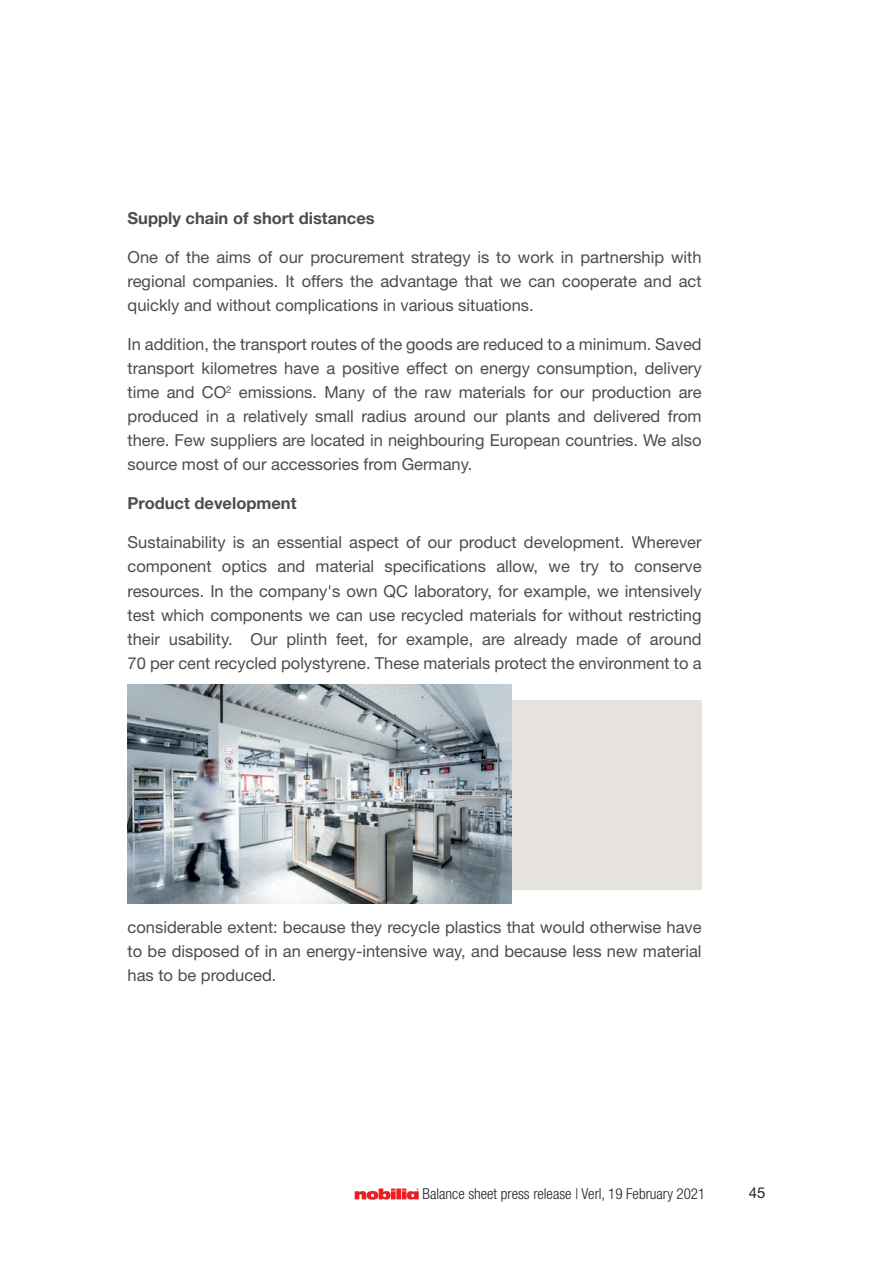
<style>
.page{position:relative;width:893px;height:1263px;background:#fff}
.page>*{position:absolute;margin:0;border:0;box-sizing:border-box;transform-origin:0 0}
.t1{font:16.5px/24px "Helvetica Neue LT Pro";color:#4b4c4d;text-align:justify}
.t2{font:700 16.5px "Helvetica Neue LT Pro";color:#4b4c4d}
.t3{font:300 condensed 15px "Helvetica Neue LT Pro";color:#231f20}
.t4{font:15px "Helvetica Neue LT Pro";color:#231f20}
</style>
<div class="page">
<svg style="left:355px;top:1188px;width:64px;height:12px"></svg>
<div style="left:425px;top:701px;width:277px;height:189px;background:#e6e2de"></div>
<img style="left:128px;top:685px;width:383px;height:218px">
<p class="t2" style="left:128px;top:208px;width:249px">Supply chain of short distances</p>
<p class="t1" style="left:128px;top:245px;width:576px">One of the aims of our procurement strategy is to work in partnership with regional companies. It offers the advantage that we can cooperate and act quickly and without complications in various situations.</p>
<p class="t1" style="left:128px;top:332px;width:576px">In addition, the transport routes of the goods are reduced to a minimum. Saved transport kilometres have a positive effect on energy consumption, delivery time and CO<sup>2</sup> emissions. Many of the raw materials for our production are produced in a relatively small radius around our plants and delivered from there. Few suppliers are located in neighbouring European countries. We also source most of our accessories from Germany.</p>
<p class="t2" style="left:128px;top:493px;width:170px">Product development</p>
<p class="t1" style="left:128px;top:530px;width:576px">Sustainability is an essential aspect of our product development. Wherever component optics and material specifications allow, we try to conserve resources. In the company's own QC laboratory, for example, we intensively test which components we can use recycled materials for without restricting their usability. Our plinth feet, for example, are already made of around 70 per cent recycled polystyrene. These materials protect the environment to a</p>
<p class="t1" style="left:128px;top:914px;width:576px">considerable extent: because they recycle plastics that would otherwise have to be disposed of in an energy-intensive way, and because less new material has to be produced.</p>
<p class="t3" style="left:423px;top:1185px;width:284px">Balance sheet press release | Verl, 19 February 2021</p>
<p class="t4" style="left:749px;top:1183px;width:18px">45</p>
</div>
